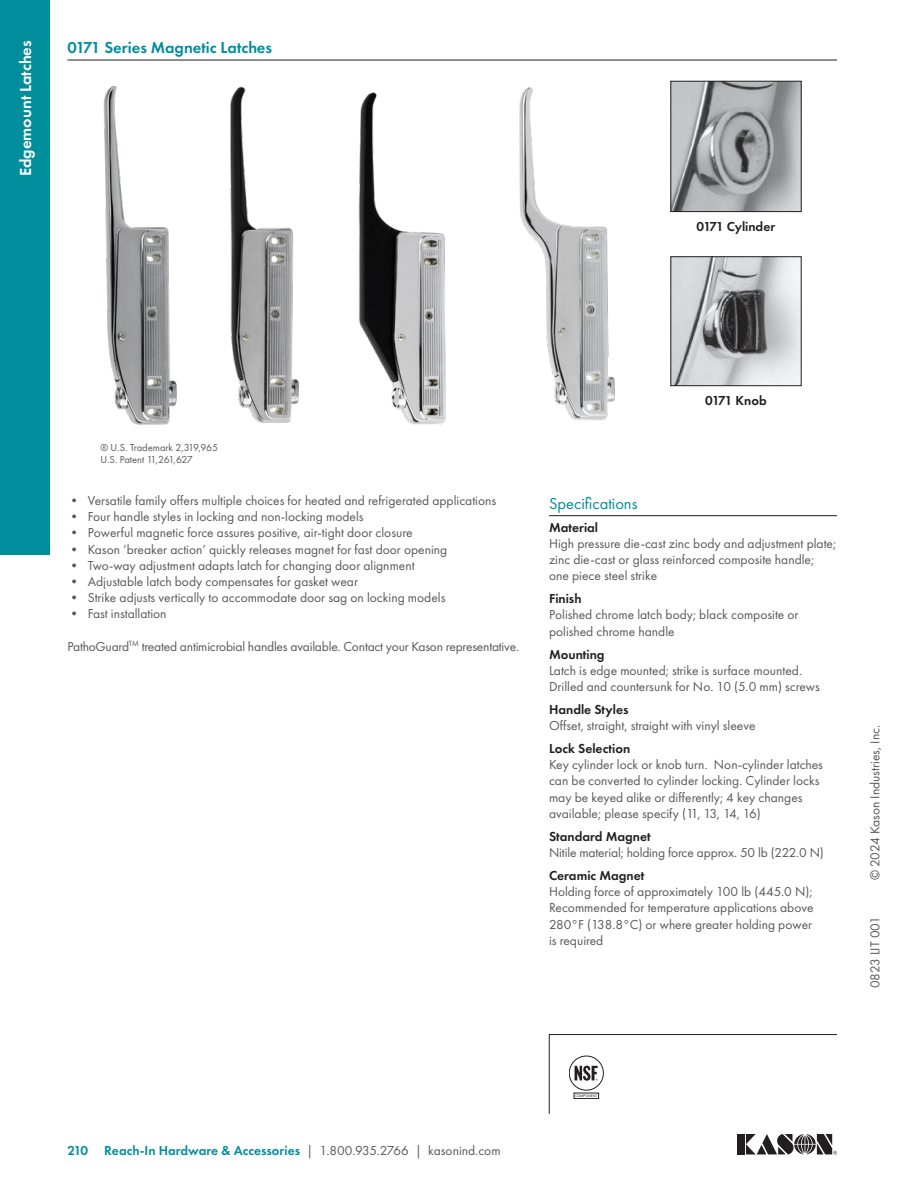
<style>
.page{position:relative;width:918px;height:1188px;background:#fff}
.page>*{position:absolute;margin:0;border:0;box-sizing:border-box;transform-origin:0 0}
.Headers_-_Futura_11pt__demi__underline{font:600 16.5px "Futura PT";color:#008d9c}
.t1{font:600 16.5px "Futura PT";color:#fff}
.Futura__11pt__underline__green_-_Left_Su{font:16.5px "Futura PT";color:#008d9c}
.Futura__9pt__regular{font:13.5px/16.2px "Futura PT";color:#57585a}
.t2{font:600 13.5px "Futura PT";color:#008d9c}
.Futura__9pt__regular-2{font:600 13.5px "Futura PT";color:#231f20}
.Futura__9pt__regular-3{font:600 13.5px "Futura PT";letter-spacing:-.035em;color:#231f20}
.Patent_trademark_-_Futura__7pt{font:10.5px "Futura PT";letter-spacing:-.01em;color:#57585a}
.Patent_trademark_-_Futura__7pt-2{font:10.5px "Futura PT";letter-spacing:-.03em;color:#57585a}
.s1{font-weight:600;color:#231f20}
.s2{font-weight:400;color:#57585a}
</style>
<div class="page">
<div style="left:737px;top:1134px;width:7px;height:20px;background:#231f20"></div>
<svg style="left:746px;top:1134px;width:91px;height:21px"></svg>
<div style="left:0;top:0;width:50px;height:555px;background:#008d9c"></div>
<hr style="left:68px;top:60px;width:769px;height:1px;background:#231f20">
<img style="left:673px;top:83px;width:126px;height:127px">
<div style="left:671px;top:81px;width:130px;height:131px;border:1px solid #231f20"></div>
<img style="left:673px;top:259px;width:126px;height:125px">
<hr style="left:549px;top:515px;width:288px;height:1px;background:#231f20">
<svg style="left:549px;top:1034px;width:288px;height:80px"></svg>
<img style="left:103px;top:86px;width:74px;height:339px">
<img style="left:358px;top:92px;width:88px;height:333px">
<img style="left:519px;top:87px;width:96px;height:334px">
<img style="left:230px;top:86px;width:69px;height:337px">
<p class="t1" style="left:15px;top:176px;width:137px;rotate:-90deg">Edgemount Latches</p>
<p class="Headers_-_Futura_11pt__demi__underline" style="left:68px;top:37px;width:206px">0171 Series Magnetic Latches</p>
<p class="Futura__9pt__regular-2" style="left:697px;top:218px;width:80px">0171 Cylinder</p>
<p class="Patent_trademark_-_Futura__7pt" style="left:100px;top:441px;width:119px">® U.S. Trademark 2,319,965</p>
<p class="Patent_trademark_-_Futura__7pt-2" style="left:100px;top:454px;width:94px">U.S. Patent 11,261,627</p>
<p class="Futura__9pt__regular" style="left:68px;top:492px;width:430px">• Versatile family offers multiple choices for heated and refrigerated applications</p>
<p class="Futura__9pt__regular" style="left:68px;top:508px;width:298px">• Four handle styles in locking and non-locking models</p>
<p class="Futura__9pt__regular" style="left:68px;top:525px;width:347px">• Powerful magnetic force assures positive, air-tight door closure</p>
<p class="Futura__9pt__regular" style="left:68px;top:541px;width:381px">• Kason ‘breaker action’ quickly releases magnet for fast door opening</p>
<p class="Futura__9pt__regular" style="left:68px;top:557px;width:349px">• Two-way adjustment adapts latch for changing door alignment</p>
<p class="Futura__9pt__regular" style="left:68px;top:573px;width:292px">• Adjustable latch body compensates for gasket wear</p>
<p class="Futura__9pt__regular" style="left:68px;top:589px;width:379px">• Strike adjusts vertically to accommodate door sag on locking models</p>
<p class="Futura__9pt__regular" style="left:68px;top:606px;width:101px">• Fast installation</p>
<p class="Futura__9pt__regular" style="left:68px;top:638px;width:453px">PathoGuard<sup>TM</sup> treated antimicrobial handles available. Contact your Kason representative.</p>
<p class="Futura__9pt__regular-3" style="left:705px;top:392px;width:63px">0171 Knob</p>
<p class="Futura__11pt__underline__green_-_Left_Su" style="left:549px;top:493px;width:90px">Specifications</p>
<p class="Futura__9pt__regular" style="left:549px;top:519px;width:289px"><span class="s1">Material<br></span>High pressure die-cast zinc body and adjustment plate; zinc die-cast or glass reinforced composite handle; one piece steel strike</p>
<p class="Futura__9pt__regular" style="left:549px;top:591px;width:251px"><span class="s1">Finish<br></span>Polished chrome latch body; black composite or polished chrome handle</p>
<p class="Futura__9pt__regular" style="left:549px;top:646px;width:272px"><span class="s1">Mounting<br></span>Latch is edge mounted; strike is surface mounted.<br>Drilled and countersunk for No. 10 (5.0 mm) screws</p>
<p class="Futura__9pt__regular" style="left:549px;top:701px;width:208px"><span class="s1">Handle Styles<br></span>Offset, straight, straight with vinyl sleeve</p>
<p class="Futura__9pt__regular" style="left:549px;top:740px;width:275px"><span class="s1">Lock Selection<br></span>Key cylinder lock or knob turn. Non-cylinder latches can be converted to cylinder locking. Cylinder locks may be keyed alike or differently; 4 key changes available; please specify (11, 13, 14, 16)</p>
<p class="Futura__9pt__regular" style="left:549px;top:828px;width:276px"><span class="s1">Standard Magnet<br></span>Nitile material; holding force approx. 50 lb (222.0 N)</p>
<p class="Futura__9pt__regular" style="left:549px;top:867px;width:266px"><span class="s1">Ceramic Magnet<br></span>Holding force of approximately 100 lb (445.0 N); Recommended for temperature applications above 280°F (138.8°C) or where greater holding power is required</p>
<p class="Futura__9pt__regular" style="left:867px;top:880px;width:157px;rotate:-90deg">© 2024 Kason Industries, Inc.</p>
<p class="Futura__9pt__regular" style="left:867px;top:988px;width:73px;rotate:-90deg">0823 LIT 001</p>
<p class="t2" style="left:68px;top:1142px;width:435px">210 Reach-In Hardware &amp; Accessories <span class="s2">| 1.800.935.2766 | kasonind.com</span></p>
</div>
